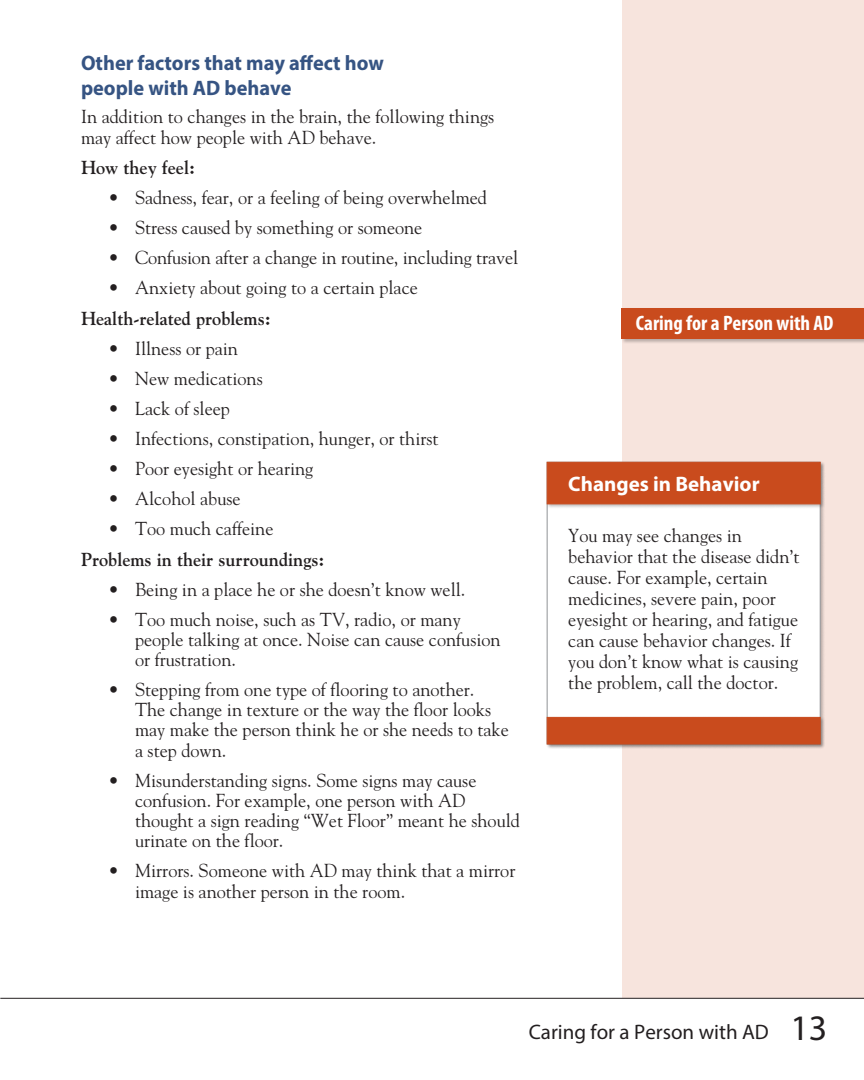
<style>
.page{position:relative;width:864px;height:1080px;background:#fff}
.page>*{position:absolute;margin:0;border:0;box-sizing:border-box;transform-origin:0 0}
.t1{font:36px "Myriad Pro";color:#231f20}
.t2{font:700 21px/25.5px "Myriad Pro";color:#365483}
.t3{font:21px "Myriad Pro";color:#231f20}
.t4{font:700 condensed 21px "Myriad Pro";color:#fff}
.t5{font:700 21px "Myriad Pro";color:#fff}
.t6{font:18.75px/20.2px "Goudy";color:#231f20}
.body{font:700 18.75px "Goudy";color:#231f20}
</style>
<div class="page">
<div style="left:622px;top:0;width:242px;height:998px;background:#f7e4dd"></div>
<hr style="left:0;top:998px;width:864px;height:1px;background:#231f20">
<div style="left:621px;top:307px;width:243px;height:37px;background:#231f20;opacity:.3"></div>
<div style="left:622px;top:308px;width:242px;height:31px;background:#c94b1d"></div>
<div style="left:547px;top:462px;width:273px;height:282px;background:#fff;border:1px solid #939598"></div>
<div style="left:546px;top:461px;width:280px;height:48px;background:#231f20;opacity:.3"></div>
<div style="left:547px;top:462px;width:273px;height:42px;background:#c94b1d"></div>
<div style="left:546px;top:716px;width:280px;height:33px;background:#231f20;opacity:.3"></div>
<div style="left:547px;top:717px;width:273px;height:27px;background:#c94b1d"></div>
<h5 class="t2" style="left:81px;top:49px;width:304px">Other factors that may affect how people with AD behave</h5>
<p class="t6" style="left:81px;top:105px;width:415px;line-height:21px">In addition to changes in the brain, the following things may affect how people with AD behave.</p>
<p class="body" style="left:81px;top:157px;width:116px">How they feel:</p>
<p class="t6" style="left:108px;top:187px;width:381px">• Sadness, fear, or a feeling of being overwhelmed</p>
<p class="t6" style="left:108px;top:217px;width:316px">• Stress caused by something or someone</p>
<p class="t6" style="left:108px;top:247px;width:412px">• Confusion after a change in routine, including travel</p>
<p class="t6" style="left:108px;top:277px;width:311px">• Anxiety about going to a certain place</p>
<p class="body" style="left:81px;top:307px;width:191px">Health-related problems:</p>
<p class="t6" style="left:108px;top:338px;width:132px">• Illness or pain</p>
<p class="t6" style="left:108px;top:368px;width:156px">• New medications</p>
<p class="t6" style="left:108px;top:398px;width:123px">• Lack of sleep</p>
<p class="t6" style="left:108px;top:428px;width:332px">• Infections, constipation, hunger, or thirst</p>
<p class="t6" style="left:108px;top:458px;width:207px">• Poor eyesight or hearing</p>
<p class="t6" style="left:108px;top:488px;width:134px">• Alcohol abuse</p>
<p class="t6" style="left:108px;top:518px;width:167px">• Too much caffeine</p>
<p class="body" style="left:81px;top:548px;width:245px">Problems in their surroundings:</p>
<p class="t6" style="left:108px;top:578px;width:359px">• Being in a place he or she doesn’t know well.</p>
<p class="t6" style="left:135px;top:608px;width:367px;text-indent:-27px">• Too much noise, such as TV, radio, or many people talking at once. Noise can cause confusion or frustration.</p>
<p class="t6" style="left:135px;top:679px;width:375px;text-indent:-27px">• Stepping from one type of flooring to another.<br>The change in texture or the way the floor looks may make the person think he or she needs to take a step down.</p>
<p class="t6" style="left:135px;top:769px;width:386px;text-indent:-27px">• Misunderstanding signs. Some signs may cause confusion. For example, one person with AD thought a sign reading “Wet Floor” meant he should urinate on the floor.</p>
<p class="t6" style="left:135px;top:860px;width:382px;text-indent:-27px">• Mirrors. Someone with AD may think that a mirror image is another person in the room.</p>
<p class="t4" style="left:636px;top:310px;width:199px">Caring for a Person with AD</p>
<p class="t5" style="left:568px;top:470px;width:193px">Changes in Behavior</p>
<p class="t6" style="left:568px;top:525px;width:233px;line-height:21px">You may see changes in behavior that the disease didn’t cause. For example, certain medicines, severe pain, poor eyesight or hearing, and fatigue can cause behavior changes. If you don’t know what is causing the problem, call the doctor.</p>
<p class="t3" style="left:529px;top:1019px;width:242px">Caring for a Person with AD</p>
<h1 class="t1" style="left:790px;top:1006px;width:38px">13</h1>
</div>
